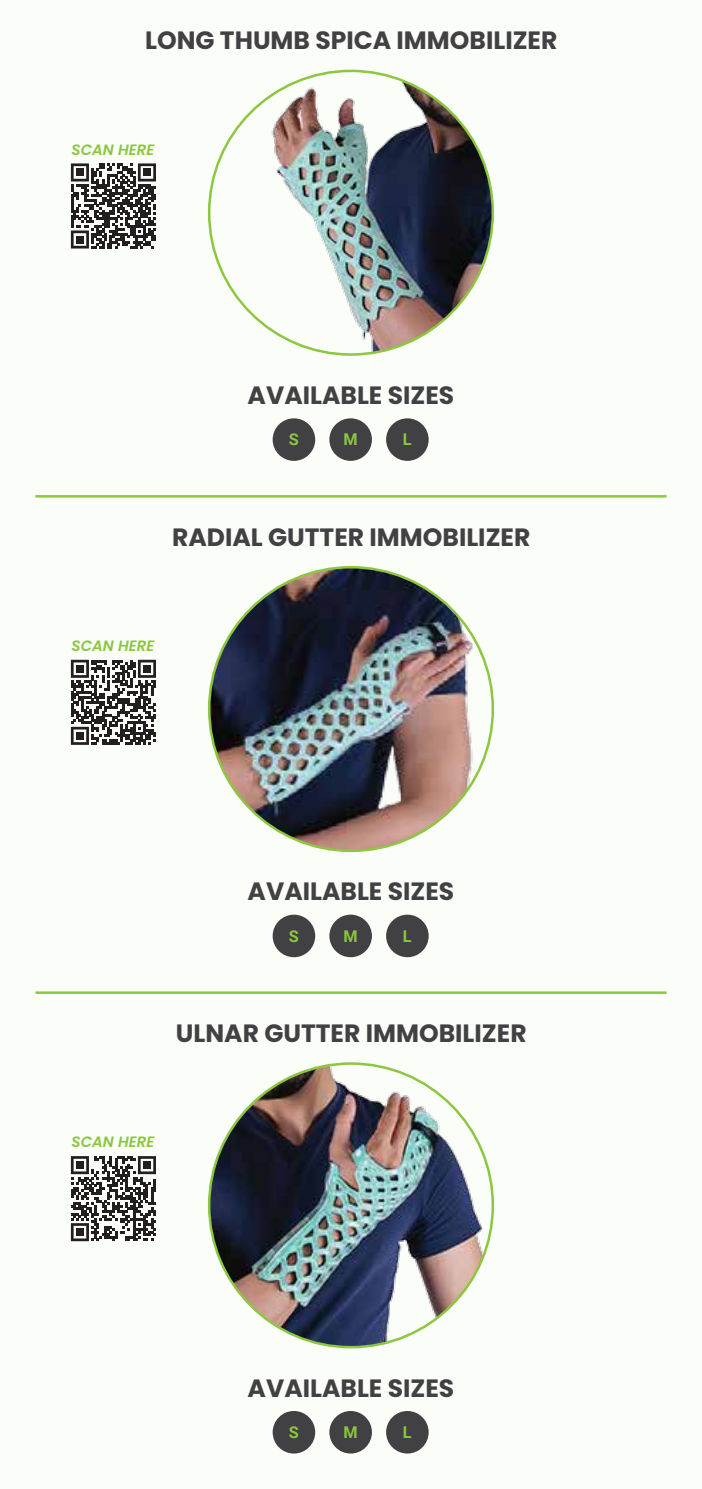
<style>
.page{position:relative;width:702px;height:1489px;background:#fff}
.page>*{position:absolute;margin:0;border:0;box-sizing:border-box;transform-origin:0 0}
.t1{font:700 25px "Poppins";color:#414042}
.t2{font:700 16.25px "Roboto";color:#8dc63f}
.t3{font:italic 600 15px "Poppins";color:#8dc63f}
</style>
<div class="page">
<div style="left:0;top:0;width:702px;height:1488px;background:#fbfdf9"></div>
<hr style="left:35px;top:495px;width:631px;height:2px;background:#8dc63f">
<hr style="left:35px;top:991px;width:631px;height:2px;background:#8dc63f">
<div style="left:272px;top:418px;width:43px;height:43px;background:#414042;border-radius:50%"></div>
<div style="left:329px;top:418px;width:43px;height:43px;background:#414042;border-radius:50%"></div>
<div style="left:386px;top:418px;width:42px;height:43px;background:#414042;border-radius:50%"></div>
<div style="left:272px;top:914px;width:43px;height:43px;background:#414042;border-radius:50%"></div>
<div style="left:329px;top:914px;width:43px;height:43px;background:#414042;border-radius:50%"></div>
<div style="left:386px;top:914px;width:42px;height:43px;background:#414042;border-radius:50%"></div>
<div style="left:272px;top:1410px;width:43px;height:43px;background:#414042;border-radius:50%"></div>
<div style="left:329px;top:1410px;width:43px;height:43px;background:#414042;border-radius:50%"></div>
<div style="left:386px;top:1410px;width:42px;height:43px;background:#414042;border-radius:50%"></div>
<img style="left:209px;top:71px;width:284px;height:283px;border-radius:142px">
<img style="left:209px;top:567px;width:284px;height:283px;border-radius:142px">
<img style="left:209px;top:1063px;width:284px;height:283px;border-radius:142px">
<svg style="left:71px;top:163px;width:85px;height:85px"></svg>
<div style="left:76px;top:169px;width:8px;height:7px;background:#231f20"></div>
<div style="left:143px;top:169px;width:8px;height:7px;background:#231f20"></div>
<div style="left:76px;top:236px;width:8px;height:7px;background:#231f20"></div>
<svg style="left:71px;top:659px;width:85px;height:85px"></svg>
<div style="left:76px;top:665px;width:8px;height:7px;background:#231f20"></div>
<div style="left:143px;top:665px;width:8px;height:7px;background:#231f20"></div>
<div style="left:76px;top:732px;width:8px;height:7px;background:#231f20"></div>
<svg style="left:71px;top:1156px;width:85px;height:85px"></svg>
<div style="left:76px;top:1161px;width:8px;height:7px;background:#231f20"></div>
<div style="left:143px;top:1161px;width:8px;height:7px;background:#231f20"></div>
<div style="left:76px;top:1228px;width:8px;height:7px;background:#231f20"></div>
<p class="t1" style="left:145px;top:26px;width:414px">LONG THUMB SPICA IMMOBILIZER</p>
<p class="t3" style="left:72px;top:141px;width:84px">SCAN HERE</p>
<p class="t1" style="left:247px;top:381px;width:208px">AVAILABLE SIZES</p>
<p class="t2" style="left:289px;top:428px;width:11px">S</p>
<p class="t2" style="left:343px;top:428px;width:16px">M</p>
<p class="t2" style="left:403px;top:428px;width:10px">L</p>
<p class="t1" style="left:172px;top:522px;width:360px">RADIAL GUTTER IMMOBILIZER</p>
<p class="t3" style="left:72px;top:637px;width:84px">SCAN HERE</p>
<p class="t1" style="left:247px;top:877px;width:208px">AVAILABLE SIZES</p>
<p class="t2" style="left:289px;top:924px;width:11px">S</p>
<p class="t2" style="left:343px;top:924px;width:16px">M</p>
<p class="t2" style="left:403px;top:924px;width:10px">L</p>
<p class="t1" style="left:176px;top:1018px;width:352px">ULNAR GUTTER IMMOBILIZER</p>
<p class="t3" style="left:72px;top:1133px;width:84px">SCAN HERE</p>
<p class="t1" style="left:247px;top:1373px;width:208px">AVAILABLE SIZES</p>
<p class="t2" style="left:289px;top:1420px;width:11px">S</p>
<p class="t2" style="left:343px;top:1420px;width:16px">M</p>
<p class="t2" style="left:403px;top:1420px;width:10px">L</p>
</div>
